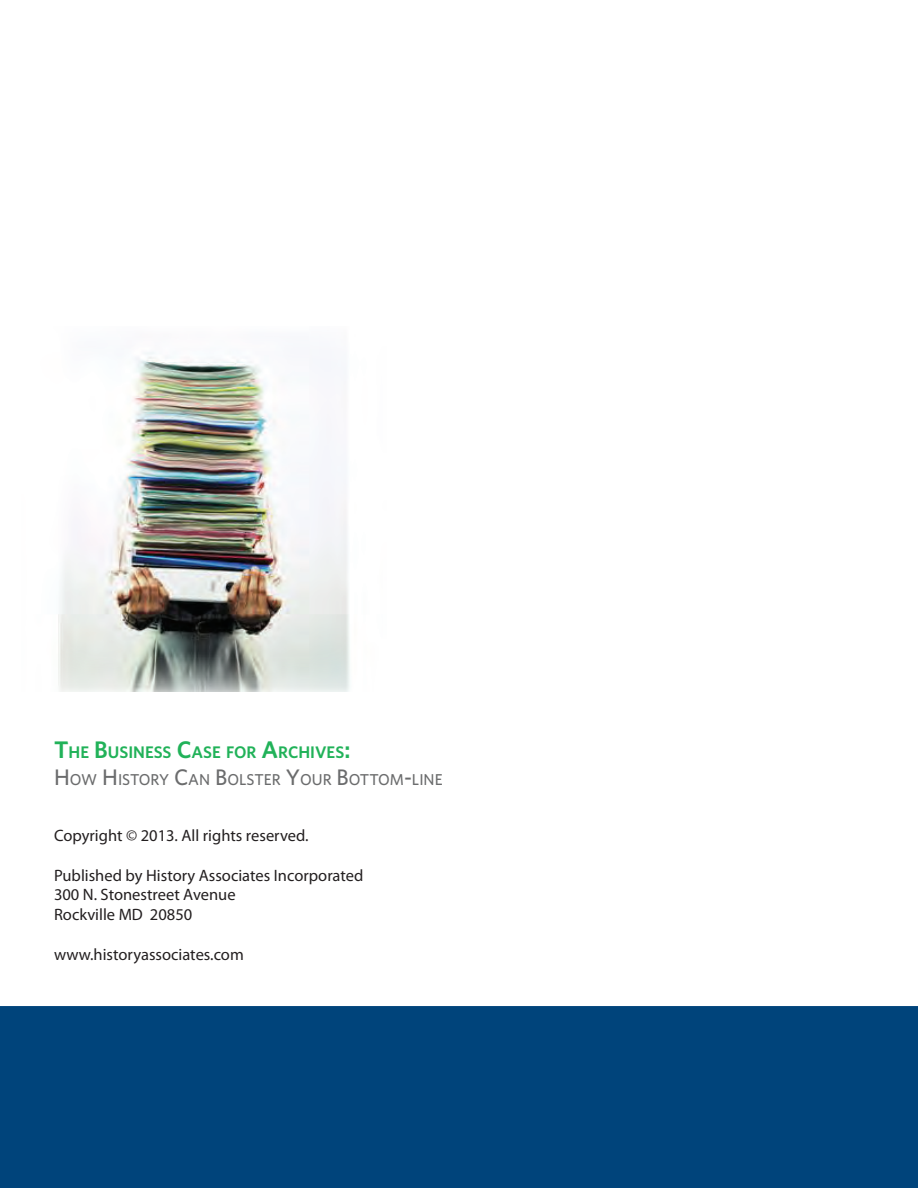
<style>
.page{position:relative;width:918px;height:1188px;background:#fff}
.page>*{position:absolute;margin:0;border:0;box-sizing:border-box;transform-origin:0 0}
.t1{font:600 16.8px "Whitney";color:#21b259}
.t2{font:16.5px/19.8px "Myriad Pro";color:#231f20}
.t3{font:500 15.75px "Whitney";color:#6b6c6d}
.s1{font-size:24px}
.s2{font-size:22.5px}
</style>
<div class="page">
<div style="left:0;top:1006px;width:918px;height:182px;background:#00447b"></div>
<img style="left:58px;top:352px;width:292px;height:340px">
<p class="t1" style="left:54px;top:742px;width:298px"><span class="s1">T</span>HE <span class="s1">B</span>USINESS <span class="s1">C</span>ASE FOR <span class="s1">A</span>RCHIVES<span class="s1">:</span></p>
<p class="t3" style="left:54px;top:770px;width:390px"><span class="s2">H</span>OW <span class="s2">H</span>ISTORY <span class="s2">C</span>AN <span class="s2">B</span>OLSTER <span class="s2">Y</span>OUR <span class="s2">B</span>OTTOM<span class="s2">-</span>LINE</p>
<p class="t2" style="left:54px;top:825px;width:256px">Copyright © 2013. All rights reserved.</p>
<p class="t2" style="left:54px;top:865px;width:311px">Published by History Associates Incorporated<br>300 N. Stonestreet Avenue<br>Rockville MD 20850</p>
<p class="t2" style="left:54px;top:944px;width:191px">www.historyassociates.com</p>
</div>
